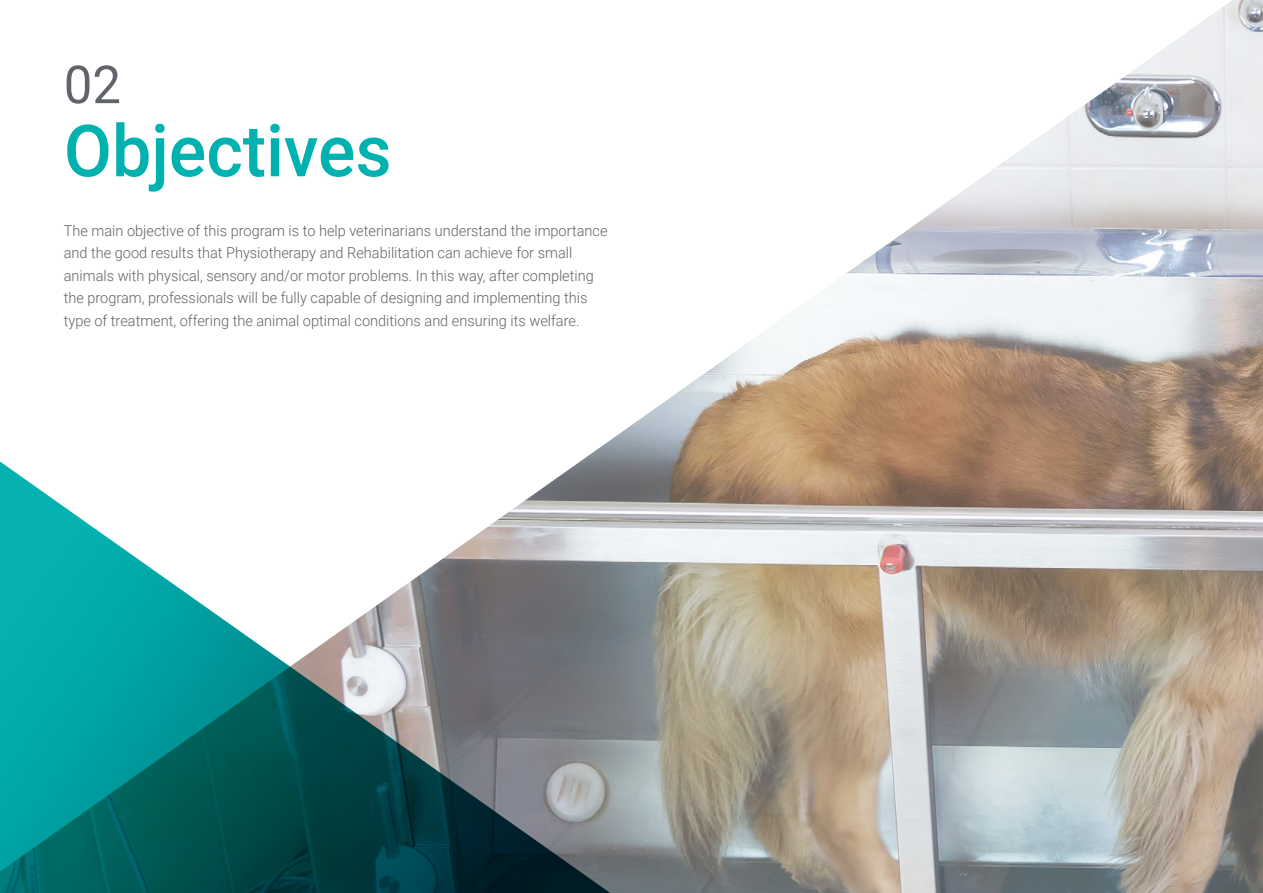
<style>
.page{position:relative;width:1263px;height:893px;background:#fff}
.page>*{position:absolute;margin:0;border:0;box-sizing:border-box;transform-origin:0 0}
.t1{font:500 72px "Roboto";color:#00b2af}
.t2{font:52.5px "Roboto";color:#61646a}
.t3{font:300 15px/22.5px "Roboto";color:#61646a}
</style>
<div class="page">
<img style="left:602px;top:0;width:661px;height:893px">
<svg style="left:0;top:446px;width:640px;height:447px"></svg>
<h2 class="t2" style="left:64px;top:48px;width:59px">02</h2>
<h1 class="t1" style="left:64px;top:100px;width:329px">Objectives</h1>
<p class="t3" style="left:64px;top:218px;width:545px">The main objective of this program is to help veterinarians understand the importance and the good results that Physiotherapy and Rehabilitation can achieve for small animals with physical, sensory and/or motor problems. In this way, after completing the program, professionals will be fully capable of designing and implementing this type of treatment, offering the animal optimal conditions and ensuring its welfare.</p>
</div>
